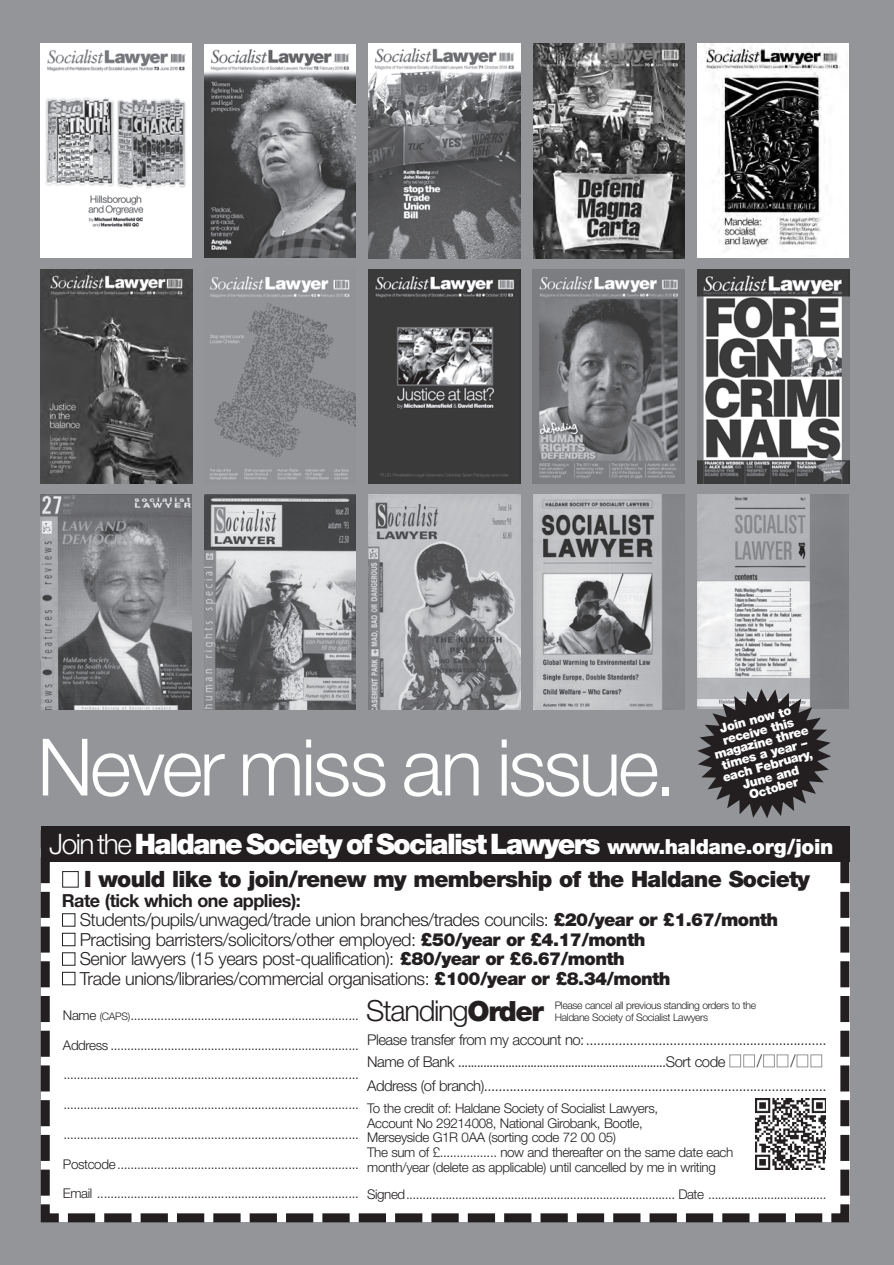
<style>
.page{position:relative;width:894px;height:1265px;background:#fff}
.page>*{position:absolute;margin:0;border:0;box-sizing:border-box;transform-origin:0 0}
.t1{font:300 79.2px "Helvetica Neue CE";letter-spacing:-.04em;color:#fff}
.t2{font:300 29.1px "Helvetica Neue CE";letter-spacing:-.045em;color:#231f20}
.t3{font:900 28.2px "Helvetica Neue CE";letter-spacing:-.06em;color:#fff}
.t4{font:900 22.5px "Helvetica Neue CE";letter-spacing:-.035em;color:#231f20}
.t5{font:300 18px "Helvetica Neue CE";letter-spacing:-.03em;color:#231f20}
.t6{font:700 18px "Helvetica Neue CE";letter-spacing:-.03em;color:#231f20}
.t7{font:300 14.85px/22.4px "Helvetica Neue CE";letter-spacing:-.035em;color:#231f20}
.t8{font:300 13.35px/14.9px "Helvetica Neue CE";letter-spacing:-.03em;color:#231f20}
.t9{font:900 12.6px/11.9px "Helvetica Neue CE";color:#fff;text-align:center}
.t10{font:300 10.35px/11.9px "Helvetica Neue CE";letter-spacing:-.035em;color:#231f20}
.s1{font-weight:300}
.s2{font-size:20.85px}
.s3{color:#fff}
.s4{font-weight:900}
.s5{font-size:10.35px}
.s6{font-weight:900;font-size:27.9px}
.s7{font-size:17.4px}
</style>
<div class="page">
<div style="left:0;top:0;width:893px;height:1264px;background:#939598"></div>
<img style="left:204px;top:494px;width:152px;height:215px">
<img style="left:368px;top:494px;width:152px;height:215px">
<img style="left:533px;top:494px;width:151px;height:215px">
<img style="left:532px;top:269px;width:152px;height:214px">
<img style="left:368px;top:269px;width:152px;height:214px">
<img style="left:210px;top:276px;width:145px;height:204px">
<img style="left:697px;top:269px;width:151px;height:214px">
<img style="left:40px;top:494px;width:151px;height:215px">
<img style="left:41px;top:269px;width:151px;height:214px">
<img style="left:368px;top:44px;width:152px;height:214px">
<img style="left:697px;top:44px;width:150px;height:213px">
<img style="left:533px;top:44px;width:151px;height:214px">
<img style="left:204px;top:45px;width:152px;height:213px">
<img style="left:40px;top:44px;width:151px;height:214px">
<img style="left:697px;top:494px;width:151px;height:214px">
<svg style="left:697px;top:688px;width:133px;height:130px"></svg>
<div style="left:40px;top:826px;width:810px;height:397px;background:#fff"></div>
<div style="left:41px;top:826px;width:808px;height:36px;background:#231f20"></div>
<img style="left:754px;top:1098px;width:71px;height:71px">
<p class="t1" style="left:37px;top:738px;width:641px">Never miss an issue.</p>
<p class="t9" style="left:707px;top:727px;width:98px;rotate:-15deg">Join now to receive this magazine three times a year – each February,<br>June and<br>October</p>
<p class="t3" style="left:49px;top:833px;width:785px"><span class="s1">Jointhe</span>Haldane Society of Socialist Lawyers <span class="s2">www.haldane.org/join</span></p>
<p class="t4" style="left:62px;top:870px;width:749px"><span class="s3">■</span> I would like to join/renew my membership of the Haldane Society</p>
<p class="t6" style="left:62px;top:888px;width:240px">Rate (tick which one applies):</p>
<p class="t5" style="left:62px;top:913px;width:717px"><span class="s3">■</span> Students/pupils/unwaged/trade union branches/trades councils: <span class="s4">£20/year or £1.67/month</span></p>
<p class="t5" style="left:62px;top:932px;width:585px"><span class="s3">■</span> Practising barristers/solicitors/other employed: <span class="s4">£50/year or £4.17/month</span></p>
<p class="t5" style="left:62px;top:952px;width:564px"><span class="s3">■</span> Senior lawyers (15 years post-qualification): <span class="s4">£80/year or £6.67/month</span></p>
<p class="t5" style="left:62px;top:971px;width:610px"><span class="s3">■</span> Trade unions/libraries/commercial organisations: <span class="s4">£100/year or £8.34/month</span></p>
<p class="t8" style="left:63px;top:1008px;width:297px">Name <span class="s5">(CAPS)</span>....................................................................</p>
<p class="t8" style="left:63px;top:1038px;width:297px">Address ..........................................................................</p>
<p class="t8" style="left:63px;top:1068px;width:297px">........................................................................................</p>
<p class="t8" style="left:63px;top:1097px;width:297px">........................................................................................</p>
<p class="t8" style="left:63px;top:1127px;width:297px">........................................................................................</p>
<p class="t8" style="left:63px;top:1157px;width:297px">Postcode........................................................................</p>
<p class="t8" style="left:63px;top:1187px;width:297px">Email ..............................................................................</p>
<p class="t2" style="left:366px;top:999px;width:179px">Standing<span class="s6">Order</span></p>
<p class="t10" style="left:554px;top:999px;width:203px">Please cancel all previous standing orders to the<br>Haldane Society of Socialist Lawyers</p>
<p class="t7" style="left:367px;top:1029px;width:460px">Please transfer from my account no:..................................................................<br>Name of Bank ..................................................................Sort code <span class="s3">■</span> <span class="s3">■</span><span class="s7">/</span><span class="s3">■■</span><span class="s7">/</span><span class="s3">■</span> <span class="s3">■</span></p>
<p class="t7" style="left:367px;top:1075px;width:460px">Address (of branch)..............................................................................................</p>
<p class="t8" style="left:367px;top:1101px;width:367px">To the credit of: Haldane Society of Socialist Lawyers,<br>Account No 29214008, National Girobank, Bootle,<br>Merseyside G1R 0AA (sorting code 72 00 05)<br>The sum of £................. now and thereafter on the same date each month/year (delete as applicable) until cancelled by me in writing</p>
<p class="t8" style="left:367px;top:1188px;width:460px">Signed.................................................................................. Date ....................................</p>
</div>
